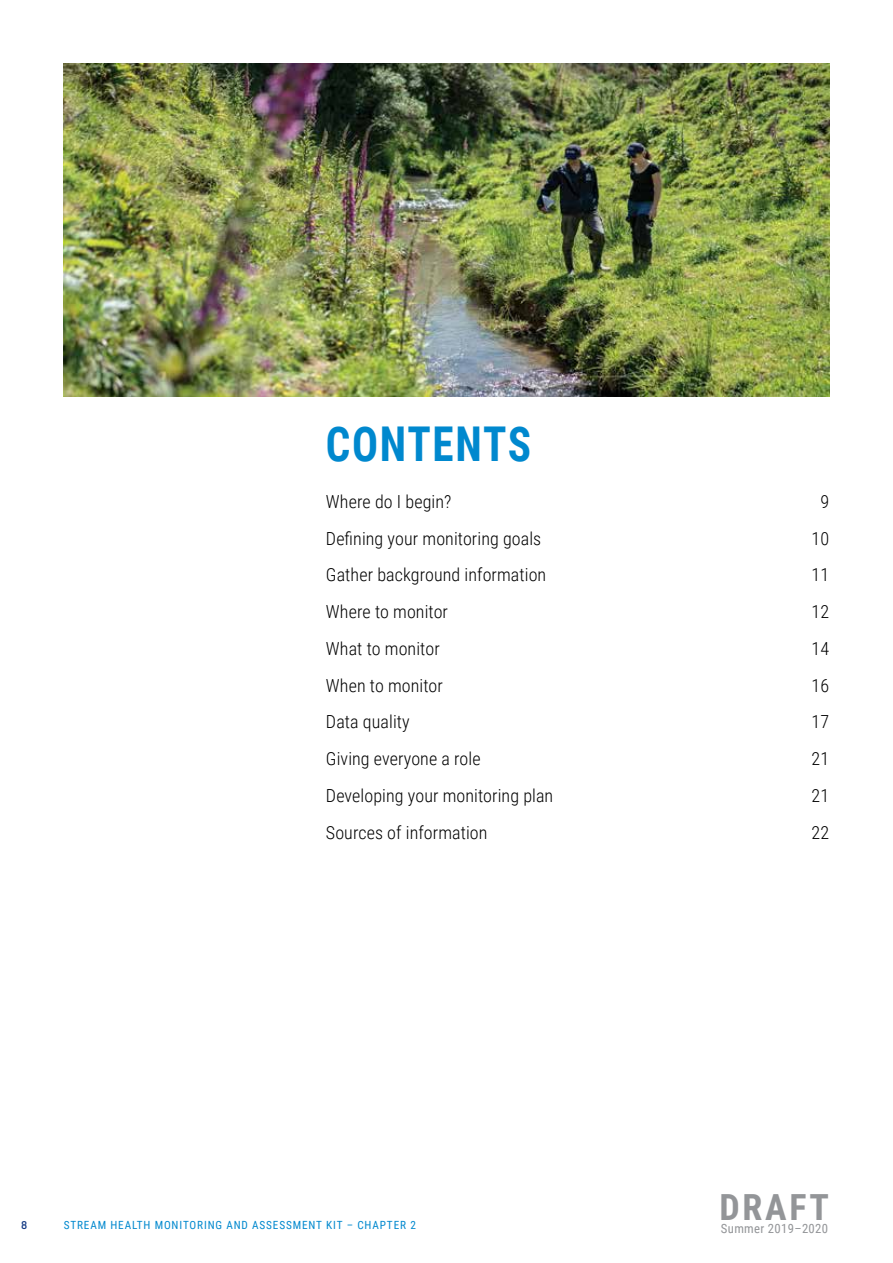
<style>
.page{position:relative;width:893px;height:1263px;background:#fff}
.page>*{position:absolute;margin:0;border:0;box-sizing:border-box;transform-origin:0 0}
.t1{font:700 48px "Roboto Condensed";letter-spacing:.035em;color:#0088ce;scale:.9 1}
.t2{font:700 36px "Roboto Condensed";letter-spacing:.075em;color:#939598}
.t3{font:300 18px "Roboto Condensed";letter-spacing:.005em;color:#000}
.t4{font:12.75px "Roboto Condensed";letter-spacing:.025em;color:#939598}
.t5{font:11.25px "Roboto Condensed";letter-spacing:.075em;color:#0088ce}
.t6{font:500 11.25px "Klampenborg";color:#163c85}
</style>
<div class="page">
<img style="left:64px;top:64px;width:765px;height:332px">
<h1 class="t1" style="left:326px;top:410px;width:230px">CONTENTS</h1>
<p class="t3" style="left:326px;top:489px;width:127px">Where do I begin?</p>
<p class="t3" style="left:820px;top:489px;width:10px">9</p>
<p class="t3" style="left:326px;top:526px;width:217px">Defining your monitoring goals</p>
<p class="t3" style="left:811px;top:526px;width:19px">10</p>
<p class="t3" style="left:326px;top:562px;width:222px">Gather background information</p>
<p class="t3" style="left:811px;top:562px;width:19px">11</p>
<p class="t3" style="left:326px;top:599px;width:124px">Where to monitor</p>
<p class="t3" style="left:811px;top:599px;width:19px">12</p>
<p class="t3" style="left:326px;top:636px;width:115px">What to monitor</p>
<p class="t3" style="left:811px;top:636px;width:19px">14</p>
<p class="t3" style="left:326px;top:673px;width:118px">When to monitor</p>
<p class="t3" style="left:811px;top:673px;width:19px">16</p>
<p class="t3" style="left:326px;top:709px;width:85px">Data quality</p>
<p class="t3" style="left:811px;top:709px;width:19px">17</p>
<p class="t3" style="left:326px;top:746px;width:156px">Giving everyone a role</p>
<p class="t3" style="left:811px;top:746px;width:19px">21</p>
<p class="t3" style="left:326px;top:783px;width:229px">Developing your monitoring plan</p>
<p class="t3" style="left:811px;top:783px;width:19px">21</p>
<p class="t3" style="left:326px;top:820px;width:163px">Sources of information</p>
<p class="t3" style="left:811px;top:820px;width:19px">22</p>
<p class="t6" style="left:21px;top:1217px;width:8px">8</p>
<p class="t5" style="left:64px;top:1217px;width:354px">STREAM HEALTH MONITORING AND ASSESSMENT KIT – CHAPTER 2</p>
<h2 class="t2" style="left:720px;top:1182px;width:111px">DRAFT</h2>
<p class="t4" style="left:721px;top:1220px;width:109px">Summer 2019–2020</p>
</div>
